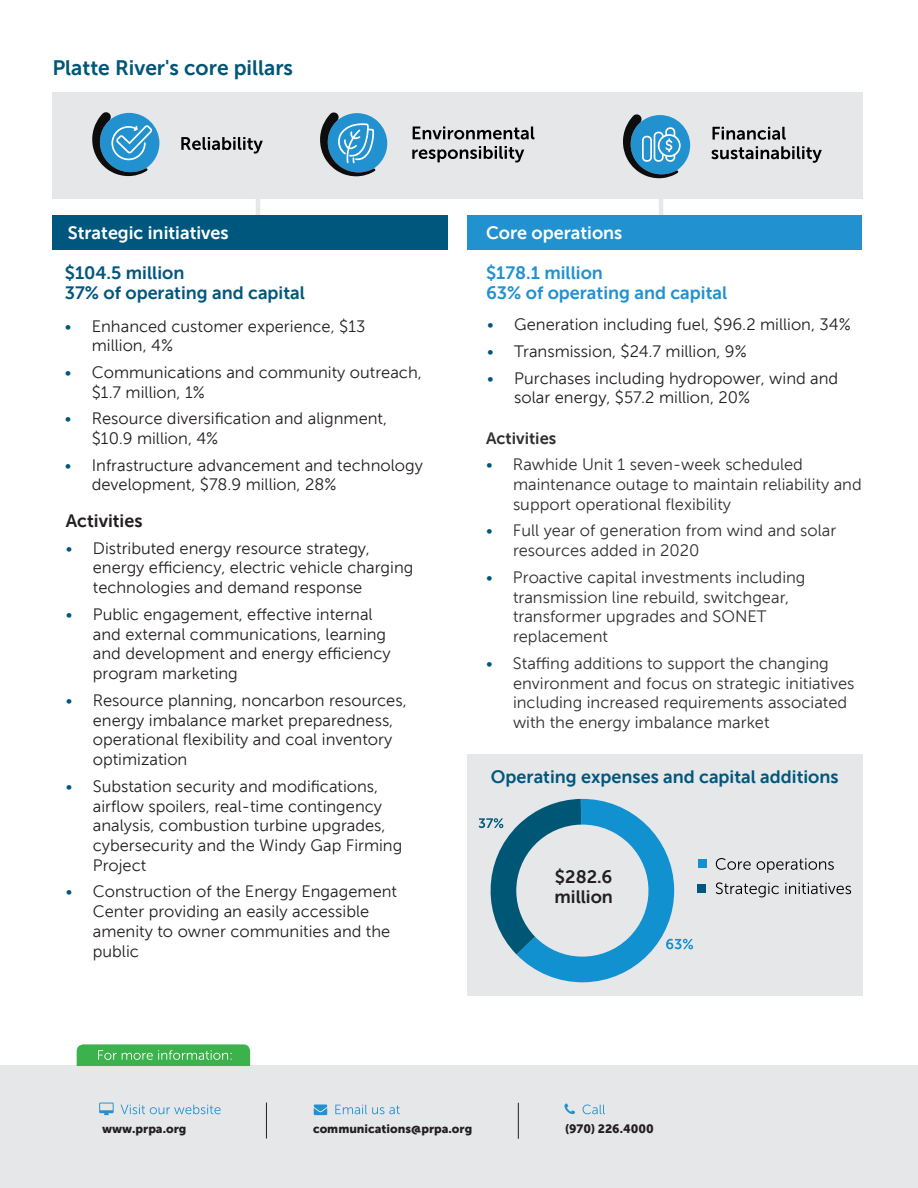
<style>
.page{position:relative;width:918px;height:1188px;background:#fff}
.page>*{position:absolute;margin:0;border:0;box-sizing:border-box;transform-origin:0 0}
.t1{font:21px "Museo Sans 700";color:#005677}
.t2{font:18px "Museo Sans 700";color:#00577d}
.t3{font:18px "Museo Sans 700";color:#2291d0}
.t4{font:18px "Museo Sans 700";color:#fff}
.t5{font:18px "Museo Sans 700";color:#231f20}
.t6{font:16.5px/19.8px "Museo Sans 300";color:#231f20}
.t7{font:16.5px/19.8px "Museo Sans 300";color:#312f30}
.t8{font:16.5px "Museo Sans 700";color:#312f30}
.t9{font:12px "Museo Sans 900";color:#231f20}
.s1{color:#00577d}
</style>
<div class="page">
<hr style="left:659px;top:192px;width:4px;height:50px;background:#e6e7e9">
<hr style="left:256px;top:192px;width:4px;height:25px;background:#e6e7e9">
<div style="left:0;top:1066px;width:918px;height:122px;background:#e6e7e9"></div>
<div style="left:467px;top:754px;width:395px;height:241px;background:#e6e7e9"></div>
<div style="left:52px;top:216px;width:396px;height:34px;background:#00577d"></div>
<div style="left:467px;top:216px;width:395px;height:34px;background:#2291d0"></div>
<svg style="left:77px;top:1044px;width:173px;height:22px"></svg>
<svg style="left:99px;top:1103px;width:122px;height:12px"></svg>
<svg style="left:314px;top:1105px;width:86px;height:10px"></svg>
<svg style="left:564px;top:1104px;width:41px;height:10px"></svg>
<hr style="left:266px;top:1103px;width:1px;height:36px;background:#231f20">
<hr style="left:518px;top:1103px;width:1px;height:36px;background:#231f20">
<div style="left:698px;top:859px;width:9px;height:9px;background:#1291d1"></div>
<svg style="left:716px;top:858px;width:35px;height:12px"></svg>
<svg style="left:757px;top:858px;width:77px;height:15px"></svg>
<div style="left:697px;top:884px;width:9px;height:9px;background:#00597d"></div>
<svg style="left:716px;top:882px;width:63px;height:15px"></svg>
<svg style="left:785px;top:883px;width:66px;height:11px"></svg>
<svg style="left:479px;top:798px;width:214px;height:185px"></svg>
<div style="left:52px;top:92px;width:810px;height:107px;background:#e6e7e9"></div>
<svg style="left:320px;top:112px;width:67px;height:64px"></svg>
<svg style="left:623px;top:114px;width:67px;height:64px"></svg>
<svg style="left:92px;top:112px;width:67px;height:64px"></svg>
<svg style="left:181px;top:137px;width:82px;height:17px"></svg>
<svg style="left:413px;top:127px;width:121px;height:13px"></svg>
<svg style="left:412px;top:146px;width:112px;height:17px"></svg>
<svg style="left:713px;top:127px;width:73px;height:13px"></svg>
<svg style="left:711px;top:146px;width:111px;height:17px"></svg>
<p class="t1" style="left:52px;top:56px;width:242px">Platte River's core pillars</p>
<p class="t4" style="left:68px;top:222px;width:162px">Strategic initiatives</p>
<p class="t4" style="left:486px;top:222px;width:138px">Core operations</p>
<p class="t2" style="left:65px;top:263px;width:121px">$104.5 million</p>
<p class="t2" style="left:65px;top:283px;width:242px">37% of operating and capital</p>
<p class="t6" style="left:92px;top:316px;width:275px;text-indent:-27px"><span class="s1">•</span> Enhanced customer experience, $13 million, 4%</p>
<p class="t6" style="left:92px;top:362px;width:332px;text-indent:-27px"><span class="s1">•</span> Communications and community outreach, $1.7 million, 1%</p>
<p class="t6" style="left:92px;top:409px;width:297px;text-indent:-27px"><span class="s1">•</span> Resource diversification and alignment, $10.9 million, 4%</p>
<p class="t6" style="left:92px;top:455px;width:333px;text-indent:-27px"><span class="s1">•</span> Infrastructure advancement and technology development, $78.9 million, 28%</p>
<p class="t5" style="left:66px;top:511px;width:78px">Activities</p>
<p class="t6" style="left:93px;top:538px;width:322px;text-indent:-27px"><span class="s1">•</span> Distributed energy resource strategy, energy efficiency, electric vehicle charging technologies and demand response</p>
<p class="t6" style="left:93px;top:604px;width:299px;text-indent:-27px"><span class="s1">•</span> Public engagement, effective internal and external communications, learning and development and energy efficiency program marketing</p>
<p class="t6" style="left:93px;top:690px;width:315px;text-indent:-27px"><span class="s1">•</span> Resource planning, noncarbon resources, energy imbalance market preparedness, operational flexibility and coal inventory optimization</p>
<p class="t6" style="left:93px;top:776px;width:311px;text-indent:-27px"><span class="s1">•</span> Substation security and modifications, airflow spoilers, real-time contingency analysis, combustion turbine upgrades, cybersecurity and the Windy Gap Firming Project</p>
<p class="t6" style="left:93px;top:882px;width:306px;text-indent:-27px"><span class="s1">•</span> Construction of the Energy Engagement<br>Center providing an easily accessible amenity to owner communities and the public</p>
<p class="t3" style="left:486px;top:263px;width:118px">$178.1 million</p>
<p class="t3" style="left:486px;top:283px;width:243px">63% of operating and capital</p>
<p class="t6" style="left:487px;top:315px;width:365px"><span class="s1">•</span> Generation including fuel, $96.2 million, 34%</p>
<p class="t6" style="left:487px;top:342px;width:261px"><span class="s1">•</span> Transmission, $24.7 million, 9%</p>
<p class="t6" style="left:514px;top:368px;width:326px;text-indent:-27px"><span class="s1">•</span> Purchases including hydropower, wind and solar energy, $57.2 million, 20%</p>
<p class="t8" style="left:486px;top:429px;width:72px">Activities</p>
<p class="t7" style="left:513px;top:455px;width:350px;text-indent:-27px"><span class="s1">•</span> Rawhide Unit 1 seven-week scheduled maintenance outage to maintain reliability and support operational flexibility</p>
<p class="t7" style="left:513px;top:521px;width:325px;text-indent:-27px"><span class="s1">•</span> Full year of generation from wind and solar resources added in 2020</p>
<p class="t7" style="left:513px;top:567px;width:294px;text-indent:-27px"><span class="s1">•</span> Proactive capital investments including transmission line rebuild, switchgear, transformer upgrades and SONET replacement</p>
<p class="t7" style="left:513px;top:653px;width:343px;text-indent:-27px"><span class="s1">•</span> Staffing additions to support the changing environment and focus on strategic initiatives including increased requirements associated with the energy imbalance market</p>
<p class="t2" style="left:491px;top:767px;width:349px">Operating expenses and capital additions</p>
<p class="t5" style="left:555px;top:867px;width:59px">$282.6</p>
<p class="t5" style="left:554px;top:886px;width:60px">million</p>
<p class="t9" style="left:102px;top:1122px;width:86px">www.prpa.org</p>
<p class="t9" style="left:313px;top:1122px;width:161px">communications@prpa.org</p>
<p class="t9" style="left:565px;top:1122px;width:90px">(970) 226.4000</p>
</div>
